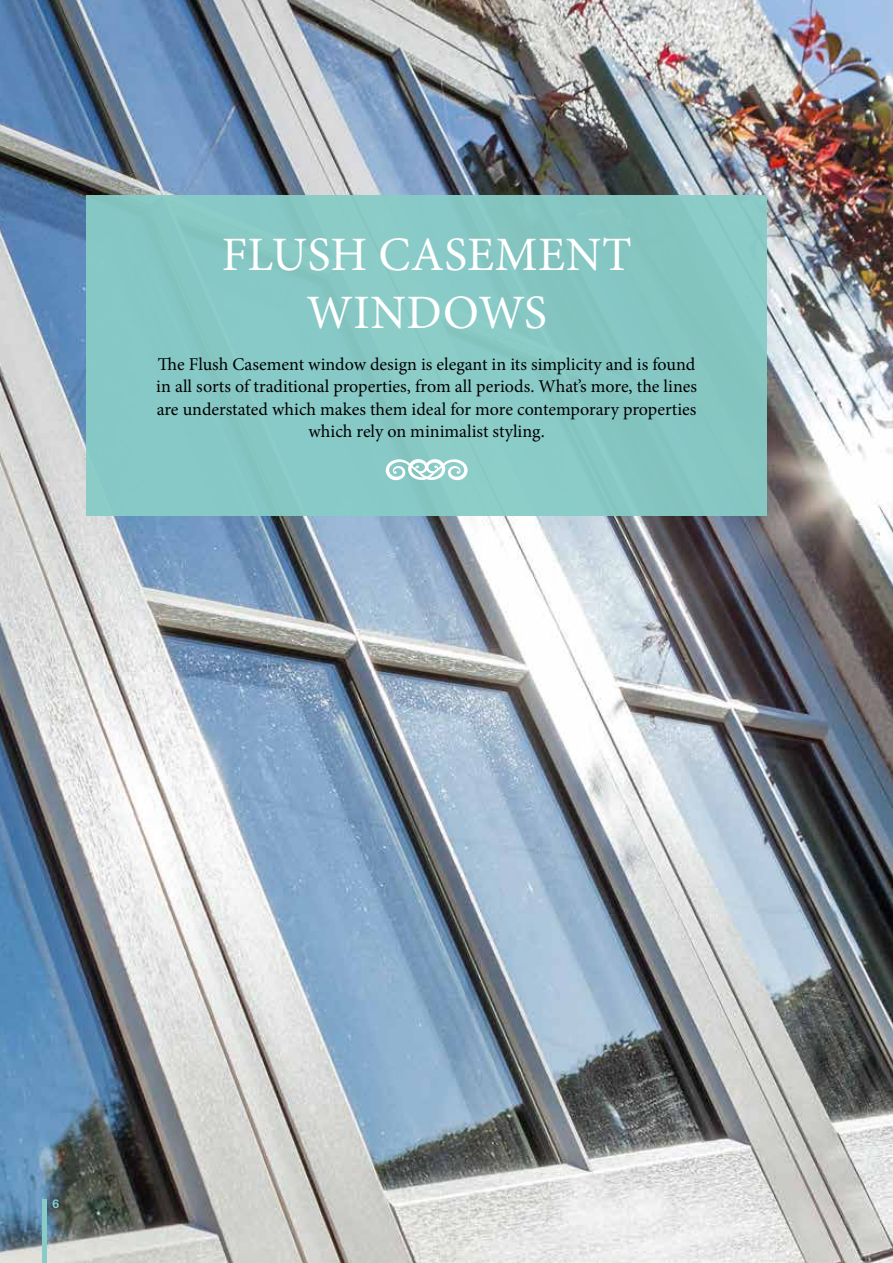
<style>
.page{position:relative;width:893px;height:1263px;background:#fff}
.page>*{position:absolute;margin:0;border:0;box-sizing:border-box;transform-origin:0 0}
.t1{font:48px/57.6px "Minion Pro";letter-spacing:.01em;color:#fff;text-align:center}
.t2{font:18px/22.5px "Minion Pro";color:#000;text-align:center}
.t3{font:700 12px "Helvetica Neue";color:#88ccc7}
</style>
<div class="page">
<img style="left:0;top:0;width:893px;height:1263px">
<div style="left:86px;top:195px;width:681px;height:321px;background:#88ccc7"></div>
<svg style="left:386px;top:459px;width:82px;height:21px"></svg>
<hr style="left:43px;top:1199px;width:4px;height:64px;background:#88ccc7">
<h1 class="t1" style="left:222px;top:226px;width:411px">FLUSH CASEMENT<br>WINDOWS</h1>
<p class="t2" style="left:156px;top:353px;width:542px">The Flush Casement window design is elegant in its simplicity and is found in all sorts of traditional properties, from all periods. What’s more, the lines are understated which makes them ideal for more contemporary properties which rely on minimalist styling.</p>
<p class="t3" style="left:53px;top:1194px;width:8px">6</p>
</div>
